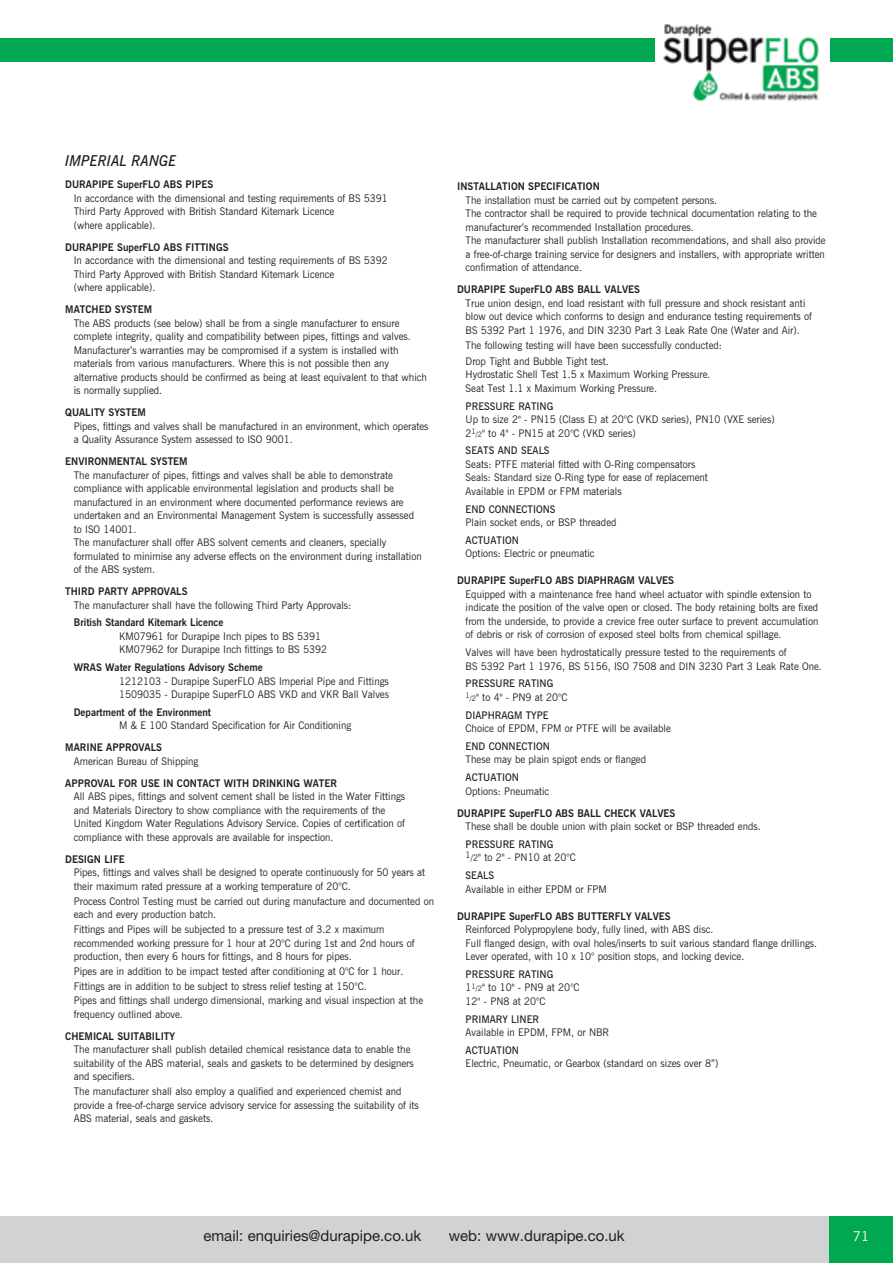
<style>
.page{position:relative;width:893px;height:1263px;background:#fff}
.page>*{position:absolute;margin:0;border:0;box-sizing:border-box;transform-origin:0 0}
.t1{font:15px "Helvetica Neue LT Std";color:#231f20}
.t2{font:italic 600 15px "News Gothic BT";color:#231f20;scale:.95 1}
.t3{font:13.5px "News Gothic BT";color:#fff}
.t4{font:10.5px/13.5px "News Gothic BT";color:#231f20;scale:.95 1}
.t5{font:700 10.5px "News Gothic BT";color:#231f20;scale:.95 1}
.t6{font:600 10.5px "News Gothic BT";color:#231f20;scale:.95 1}
.s1{font-size:7.5px}
.s2{font-weight:600}
.s3{font-size:9px}
</style>
<div class="page">
<div style="left:0;top:1216px;width:893px;height:47px;background:#d1d2d4"></div>
<div style="left:829px;top:1216px;width:64px;height:47px;background:#00a851"></div>
<div style="left:0;top:38px;width:893px;height:24px;background:#00a851"></div>
<div style="left:655px;top:21px;width:174px;height:81px;background:#fff"></div>
<img style="left:663px;top:24px;width:157px;height:78px">
<h1 class="t2" style="left:65px;top:152px;width:118px">IMPERIAL RANGE</h1>
<p class="t5" style="left:65px;top:178px;width:157px">DURAPIPE SuperFLO ABS PIPES</p>
<p class="t4" style="left:74px;top:191px;width:332px">In accordance with the dimensional and testing requirements of BS 5391<br>Third Party Approved with British Standard Kitemark Licence<br>(where applicable).</p>
<p class="t5" style="left:65px;top:240px;width:173px">DURAPIPE SuperFLO ABS FITTINGS</p>
<p class="t4" style="left:74px;top:253px;width:332px">In accordance with the dimensional and testing requirements of BS 5392<br>Third Party Approved with British Standard Kitemark Licence<br>(where applicable).</p>
<p class="t5" style="left:65px;top:303px;width:93px">MATCHED SYSTEM</p>
<p class="t4" style="left:74px;top:316px;width:373px">The ABS products (see below) shall be from a single manufacturer to ensure complete integrity, quality and compatibility between pipes, fittings and valves.<br>Manufacturer’s warranties may be compromised if a system is installed with materials from various manufacturers. Where this is not possible then any alternative products should be confirmed as being at least equivalent to that which is normally supplied.</p>
<p class="t5" style="left:65px;top:406px;width:86px">QUALITY SYSTEM</p>
<p class="t4" style="left:74px;top:419px;width:375px">Pipes, fittings and valves shall be manufactured in an environment, which operates a Quality Assurance System assessed to ISO 9001.</p>
<p class="t5" style="left:65px;top:455px;width:130px">ENVIRONMENTAL SYSTEM</p>
<p class="t4" style="left:74px;top:468px;width:368px">The manufacturer of pipes, fittings and valves shall be able to demonstrate compliance with applicable environmental legislation and products shall be manufactured in an environment where documented performance reviews are undertaken and an Environmental Management System is successfully assessed to ISO 14001.<br>The manufacturer shall offer ABS solvent cements and cleaners, specially formulated to minimise any adverse effects on the environment during installation of the ABS system.</p>
<p class="t5" style="left:65px;top:585px;width:130px">THIRD PARTY APPROVALS</p>
<p class="t4" style="left:74px;top:598px;width:294px">The manufacturer shall have the following Third Party Approvals:</p>
<p class="t5" style="left:74px;top:616px;width:159px">British Standard Kitemark Licence</p>
<p class="t4" style="left:119px;top:629px;width:220px">KM07961 for Durapipe Inch pipes to BS 5391<br>KM07962 for Durapipe Inch fittings to BS 5392</p>
<p class="t5" style="left:74px;top:661px;width:200px">WRAS Water Regulations Advisory Scheme</p>
<p class="t4" style="left:119px;top:674px;width:285px">1212103 - Durapipe SuperFLO ABS Imperial Pipe and Fittings<br>1509035 - Durapipe SuperFLO ABS VKD and VKR Ball Valves</p>
<p class="t5" style="left:74px;top:706px;width:146px">Department of the Environment</p>
<p class="t4" style="left:119px;top:719px;width:246px">M &amp; E 100 Standard Specification for Air Conditioning</p>
<p class="t5" style="left:65px;top:741px;width:103px">MARINE APPROVALS</p>
<p class="t4" style="left:74px;top:754px;width:133px">American Bureau of Shipping</p>
<p class="t5" style="left:65px;top:777px;width:288px">APPROVAL FOR USE IN CONTACT WITH DRINKING WATER</p>
<p class="t4" style="left:74px;top:790px;width:350px">All ABS pipes, fittings and solvent cement shall be listed in the Water Fittings and Materials Directory to show compliance with the requirements of the United Kingdom Water Regulations Advisory Service. Copies of certification of compliance with these approvals are available for inspection.</p>
<p class="t5" style="left:65px;top:853px;width:64px">DESIGN LIFE</p>
<p class="t4" style="left:74px;top:866px;width:371px">Pipes, fittings and valves shall be designed to operate continuously for 50 years at their maximum rated pressure at a working temperature of 20°C.</p>
<p class="t4" style="left:74px;top:894px;width:381px">Process Control Testing must be carried out during manufacture and documented on each and every production batch.</p>
<p class="t4" style="left:74px;top:922px;width:360px">Fittings and Pipes will be subjected to a pressure test of 3.2 x maximum recommended working pressure for 1 hour at 20°C during 1st and 2nd hours of production, then every 6 hours for fittings, and 8 hours for pipes.</p>
<p class="t4" style="left:74px;top:964px;width:369px;line-height:14.7px">Pipes are in addition to be impact tested after conditioning at 0°C for 1 hour.<br>Fittings are in addition to be subject to stress relief testing at 150°C.<br>Pipes and fittings shall undergo dimensional, marking and visual inspection at the</p>
<p class="t4" style="left:74px;top:1007px;width:116px">frequency outlined above.</p>
<p class="t5" style="left:65px;top:1030px;width:117px">CHEMICAL SUITABILITY</p>
<p class="t4" style="left:74px;top:1043px;width:359px">The manufacturer shall publish detailed chemical resistance data to enable the suitability of the ABS material, seals and gaskets to be determined by designers and specifiers.</p>
<p class="t4" style="left:74px;top:1084px;width:365px">The manufacturer shall also employ a qualified and experienced chemist and provide a free-of-charge service advisory service for assessing the suitability of its<br>ABS material, seals and gaskets.</p>
<p class="t5" style="left:457px;top:180px;width:152px">INSTALLATION SPECIFICATION</p>
<p class="t4" style="left:466px;top:193px;width:381px">The installation must be carried out by competent persons.<br>The contractor shall be required to provide technical documentation relating to the manufacturer’s recommended Installation procedures.<br>The manufacturer shall publish Installation recommendations, and shall also provide a free-of-charge training service for designers and installers, with appropriate written confirmation of attendance.</p>
<p class="t5" style="left:457px;top:283px;width:194px">DURAPIPE SuperFLO ABS BALL VALVES</p>
<p class="t4" style="left:466px;top:296px;width:366px">True union design, end load resistant with full pressure and shock resistant anti blow out device which conforms to design and endurance testing requirements of<br>BS 5392 Part 1 1976, and DIN 3230 Part 3 Leak Rate One (Water and Air).</p>
<p class="t4" style="left:466px;top:338px;width:271px;line-height:15.6px">The following testing will have been successfully conducted:<br>Drop Tight and Bubble Tight test.</p>
<p class="t4" style="left:466px;top:368px;width:259px">Hydrostatic Shell Test 1.5 x Maximum Working Pressure.<br>Seat Test 1.1 x Maximum Working Pressure.</p>
<p class="t6" style="left:466px;top:399px;width:94px">PRESSURE RATING</p>
<p class="t4" style="left:466px;top:412px;width:327px">Up to size 2" - PN15 (Class E) at 20°C (VKD series), PN10 (VXE series)<br>2<sup>1</sup><span class="s1">/2</span>" to 4" - PN15 at 20°C (VKD series)</p>
<p class="t6" style="left:466px;top:444px;width:90px">SEATS AND SEALS</p>
<p class="t4" style="left:466px;top:457px;width:257px">Seats: PTFE material fitted with O-Ring compensators<br>Seals: Standard size O-Ring type for ease of replacement<br>Available in EPDM or FPM materials</p>
<p class="t6" style="left:466px;top:502px;width:96px">END CONNECTIONS</p>
<p class="t4" style="left:466px;top:515px;width:160px">Plain socket ends, or BSP threaded</p>
<p class="t6" style="left:466px;top:534px;width:58px">ACTUATION</p>
<p class="t4" style="left:466px;top:547px;width:137px">Options: Electric or pneumatic</p>
<p class="t5" style="left:457px;top:574px;width:230px">DURAPIPE SuperFLO ABS DIAPHRAGM VALVES</p>
<p class="t4" style="left:466px;top:587px;width:373px">Equipped with a maintenance free hand wheel actuator with spindle extension to indicate the position of the valve open or closed. The body retaining bolts are fixed from the underside, to provide a crevice free outer surface to prevent accumulation of debris or risk of corrosion of exposed steel bolts from chemical spillage.</p>
<p class="t4" style="left:466px;top:645px;width:376px">Valves will have been hydrostatically pressure tested to the requirements of<br>BS 5392 Part 1 1976, BS 5156, ISO 7508 and DIN 3230 Part 3 Leak Rate One.</p>
<p class="t4" style="left:466px;top:677px;width:109px"><span class="s2">PRESSURE RATING<br></span><sup>1</sup><span class="s1">/2</span>" to 4" - PN9 at 20°C</p>
<p class="t6" style="left:466px;top:708px;width:89px">DIAPHRAGM TYPE</p>
<p class="t4" style="left:466px;top:721px;width:217px">Choice of EPDM, FPM or PTFE will be available</p>
<p class="t6" style="left:466px;top:740px;width:90px">END CONNECTION</p>
<p class="t4" style="left:466px;top:753px;width:191px">These may be plain spigot ends or flanged</p>
<p class="t6" style="left:466px;top:771px;width:58px">ACTUATION</p>
<p class="t4" style="left:466px;top:784px;width:90px">Options: Pneumatic</p>
<p class="t5" style="left:457px;top:806px;width:231px">DURAPIPE SuperFLO ABS BALL CHECK VALVES</p>
<p class="t4" style="left:466px;top:819px;width:312px">These shall be double union with plain socket or BSP threaded ends.</p>
<p class="t4" style="left:466px;top:837px;width:117px"><span class="s2">PRESSURE RATING<br></span><sup>1</sup><span class="s3">/2</span>" to 2" - PN10 at 20°C</p>
<p class="t6" style="left:466px;top:869px;width:32px">SEALS</p>
<p class="t4" style="left:466px;top:882px;width:150px">Available in either EPDM or FPM</p>
<p class="t5" style="left:457px;top:909px;width:226px">DURAPIPE SuperFLO ABS BUTTERFLY VALVES</p>
<p class="t4" style="left:466px;top:922px;width:372px">Reinforced Polypropylene body, fully lined, with ABS disc.<br>Full flanged design, with oval holes/inserts to suit various standard flange drillings.<br>Lever operated, with 10 x 10° position stops, and locking device.</p>
<p class="t4" style="left:466px;top:967px;width:121px"><span class="s2">PRESSURE RATING<br></span>1<sup>1</sup><span class="s1">/2</span>" to 10" - PN9 at 20°C<br>12" - PN8 at 20°C</p>
<p class="t6" style="left:466px;top:1012px;width:79px">PRIMARY LINER</p>
<p class="t4" style="left:466px;top:1025px;width:152px">Available in EPDM, FPM, or NBR</p>
<p class="t6" style="left:466px;top:1044px;width:58px">ACTUATION</p>
<p class="t4" style="left:466px;top:1057px;width:268px">Electric, Pneumatic, or Gearbox (standard on sizes over 8”)</p>
<h1 class="t1" style="left:203px;top:1227px;width:219px">email: enquiries@durapipe.co.uk</h1>
<h1 class="t1" style="left:449px;top:1227px;width:177px">web: www.durapipe.co.uk</h1>
<p class="t3" style="left:853px;top:1228px;width:18px">71</p>
</div>
